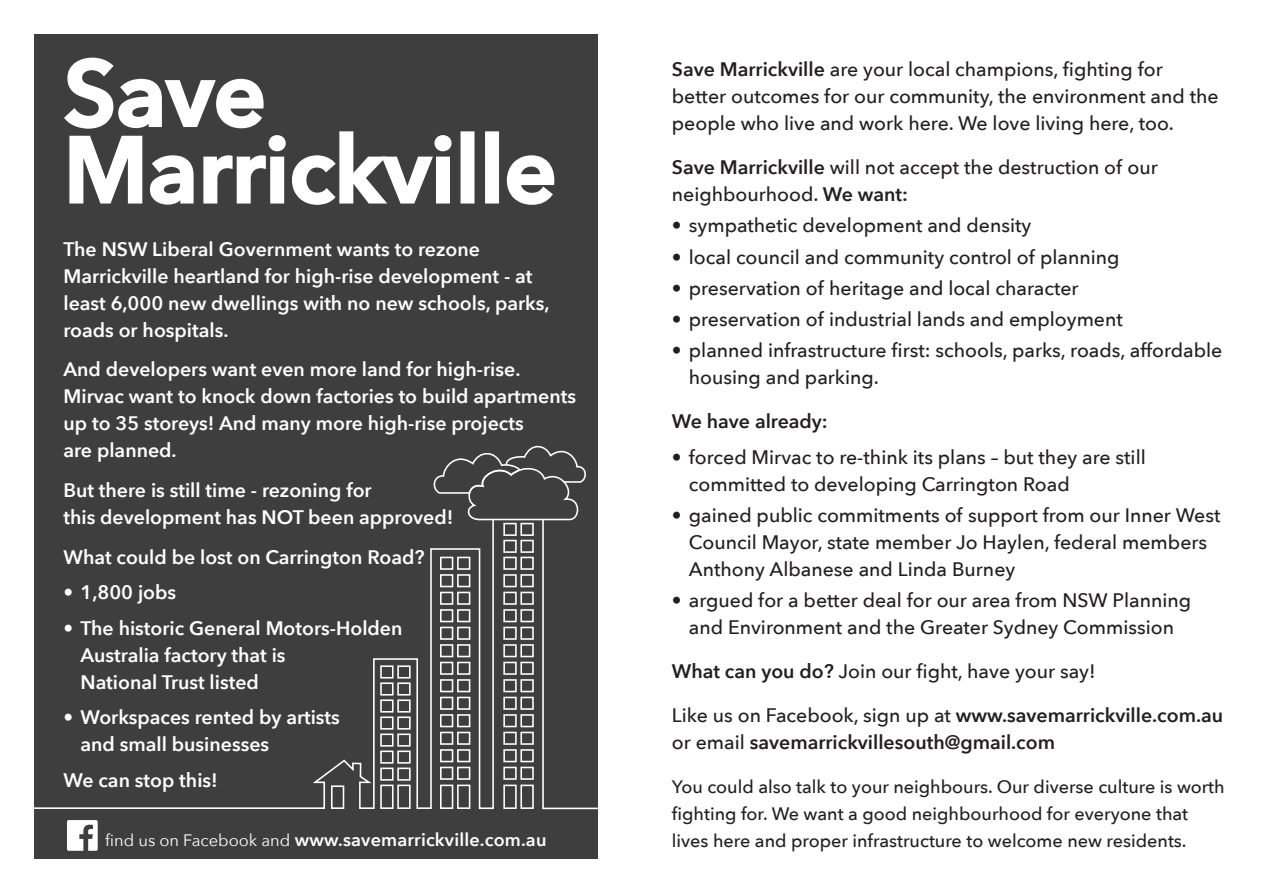
<style>
.page{position:relative;width:1263px;height:893px;background:#fff}
.page>*{position:absolute;margin:0;border:0;box-sizing:border-box;transform-origin:0 0}
.t1{font:600 91.5px "Avenir Next";color:#fff}
.t2{font:500 19.5px/27px "Avenir Next";color:#231f20}
.t3{font:600 19.5px/27px "Avenir Next";color:#fff}
.t4{font:600 19.5px/27px "Avenir Next";color:#231f20}
.t5{font:500 18px/27px "Avenir Next";color:#231f20}
.t6{font:600 18px "Avenir Next";letter-spacing:.01em;color:#fff}
.s1{font-weight:400;font-size:16.5px}
.s2{font-weight:600}
.s3{font-weight:500}
</style>
<div class="page">
<div style="left:34px;top:34px;width:563px;height:825px;background:#3e3e3f"></div>
<svg style="left:34px;top:548px;width:397px;height:261px"></svg>
<div style="left:380px;top:699px;width:13px;height:14px;border:2px solid #fff"></div>
<div style="left:397px;top:699px;width:14px;height:14px;border:2px solid #fff"></div>
<div style="left:380px;top:682px;width:13px;height:14px;border:2px solid #fff"></div>
<div style="left:397px;top:682px;width:14px;height:14px;border:2px solid #fff"></div>
<div style="left:380px;top:665px;width:13px;height:13px;border:2px solid #fff"></div>
<div style="left:397px;top:665px;width:14px;height:13px;border:2px solid #fff"></div>
<div style="left:380px;top:716px;width:13px;height:14px;border:2px solid #fff"></div>
<div style="left:397px;top:716px;width:14px;height:14px;border:2px solid #fff"></div>
<div style="left:380px;top:733px;width:13px;height:14px;border:2px solid #fff"></div>
<div style="left:397px;top:733px;width:14px;height:14px;border:2px solid #fff"></div>
<div style="left:380px;top:750px;width:13px;height:14px;border:2px solid #fff"></div>
<div style="left:397px;top:750px;width:14px;height:14px;border:2px solid #fff"></div>
<div style="left:380px;top:767px;width:13px;height:14px;border:2px solid #fff"></div>
<div style="left:397px;top:767px;width:14px;height:14px;border:2px solid #fff"></div>
<div style="left:380px;top:785px;width:13px;height:24px;border:2px solid #fff"></div>
<div style="left:331px;top:785px;width:13px;height:24px;border:2px solid #fff"></div>
<div style="left:397px;top:785px;width:14px;height:24px;border:2px solid #fff"></div>
<svg style="left:431px;top:442px;width:167px;height:368px"></svg>
<svg style="left:64px;top:57px;width:388px;height:148px"></svg>
<div style="left:460px;top:131px;width:14px;height:73px;border:3px solid #fff"></div>
<div style="left:485px;top:131px;width:14px;height:73px;border:3px solid #fff"></div>
<svg style="left:506px;top:155px;width:49px;height:50px"></svg>
<svg style="left:67px;top:820px;width:31px;height:31px"></svg>
<p class="t1" style="left:64px;top:15px;width:204px">Save</p>
<p class="t1" style="left:64px;top:92px;width:495px">Marrickville</p>
<p class="t3" style="left:63px;top:235px;width:487px">The NSW Liberal Government wants to rezone Marrickville heartland for high-rise development - at least 6,000 new dwellings with no new schools, parks, roads or hospitals.</p>
<p class="t3" style="left:63px;top:355px;width:514px">And developers want even more land for high-rise.<br>Mirvac want to knock down factories to build apartments up to 35 storeys! And many more high-rise projects<br>are planned.</p>
<p class="t3" style="left:63px;top:476px;width:391px">But there is still time - rezoning for<br>this development has NOT been approved!</p>
<p class="t3" style="left:63px;top:543px;width:363px">What could be lost on Carrington Road?</p>
<p class="t3" style="left:63px;top:578px;width:114px">• 1,800 jobs</p>
<p class="t3" style="left:80px;top:614px;width:323px;text-indent:-17px">• The historic General Motors-Holden<br>Australia factory that is<br>National Trust listed</p>
<p class="t3" style="left:80px;top:703px;width:261px;text-indent:-17px">• Workspaces rented by artists and small businesses</p>
<p class="t3" style="left:63px;top:766px;width:156px">We can stop this!</p>
<p class="t6" style="left:105px;top:824px;width:443px"><span class="s1">find us on Facebook and</span> www.savemarrickville.com.au</p>
<p class="t2" style="left:672px;top:55px;width:548px"><span class="s2">Save Marrickville</span> are your local champions, fighting for better outcomes for our community, the environment and the people who live and work here. We love living here, too.</p>
<p class="t2" style="left:672px;top:153px;width:487px"><span class="s2">Save Marrickville</span> will not accept the destruction of our neighbourhood. <span class="s2">We want:</span></p>
<p class="t2" style="left:672px;top:211px;width:361px">• sympathetic development and density</p>
<p class="t2" style="left:672px;top:243px;width:449px">• local council and community control of planning</p>
<p class="t2" style="left:672px;top:274px;width:408px">• preservation of heritage and local character</p>
<p class="t2" style="left:672px;top:305px;width:452px">• preservation of industrial lands and employment</p>
<p class="t2" style="left:689px;top:336px;width:535px;text-indent:-17px">• planned infrastructure first: schools, parks, roads, affordable housing and parking.</p>
<p class="t4" style="left:672px;top:408px;width:157px">We have already:</p>
<p class="t2" style="left:689px;top:443px;width:458px;text-indent:-17px">• forced Mirvac to re-think its plans – but they are still committed to developing Carrington Road</p>
<p class="t2" style="left:689px;top:501px;width:533px;text-indent:-17px">• gained public commitments of support from our Inner West<br>Council Mayor, state member Jo Haylen, federal members<br>Anthony Albanese and Linda Burney</p>
<p class="t2" style="left:672px;top:586px;width:521px;text-align:center">• argued for a better deal for our area from NSW Planning and Environment and the Greater Sydney Commission</p>
<p class="t2" style="left:672px;top:657px;width:425px"><span class="s2">What can you do?</span> Join our fight, have your say!</p>
<p class="t4" style="left:672px;top:702px;width:553px"><span class="s3">Like us on Facebook, sign up at</span> www.savemarrickville.com.au <span class="s3">or email</span> savemarrickvillesouth@gmail.com</p>
<p class="t5" style="left:672px;top:773px;width:554px">You could also talk to your neighbours. Our diverse culture is worth fighting for. We want a good neighbourhood for everyone that lives here and proper infrastructure to welcome new residents.</p>
</div>
